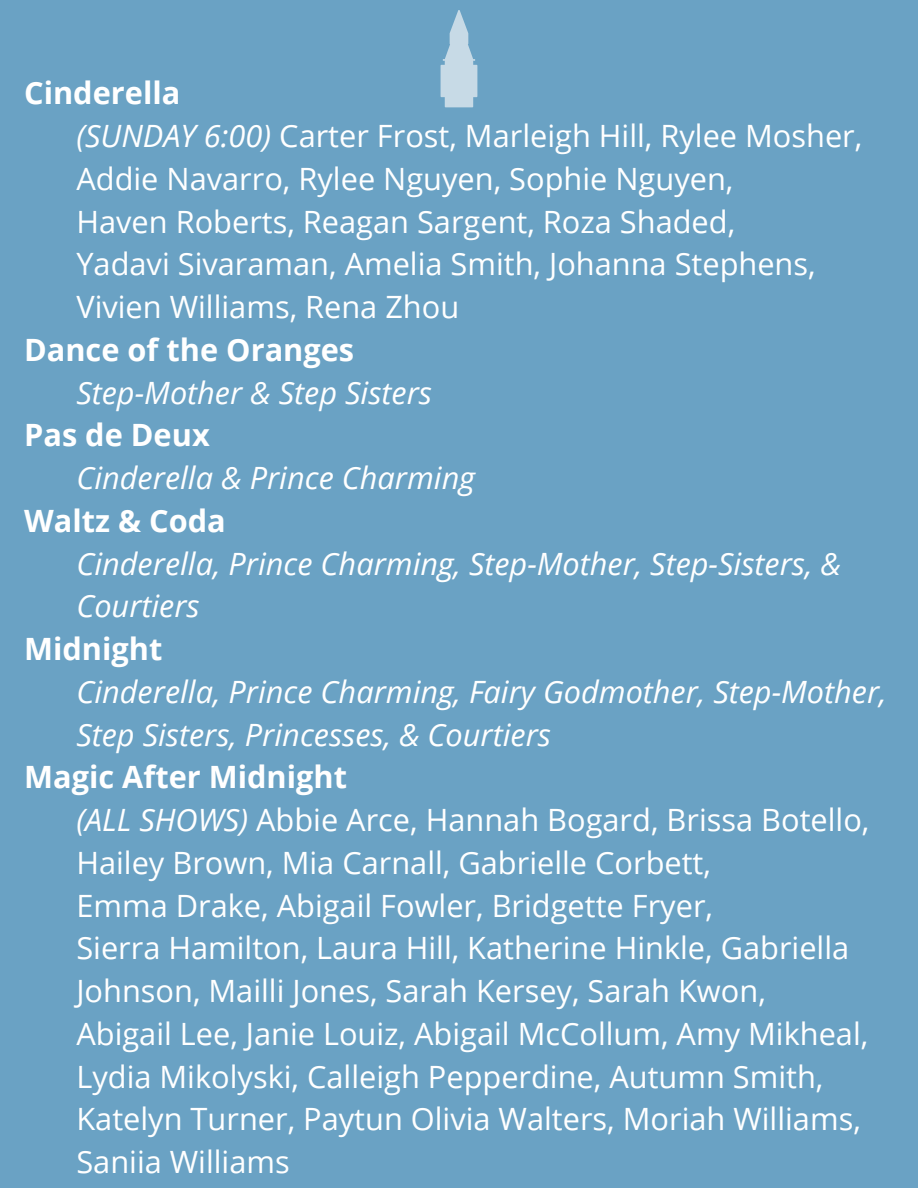
<style>
.page{position:relative;width:918px;height:1188px;background:#6aa2c4}
.page>*{position:absolute;margin:0;border:0;box-sizing:border-box;transform-origin:0 0}
.t1{font:30.75px "Open Sans";color:#fff}
.t2{font:italic 30.75px "Open Sans";color:#fff}
.t3{font:700 30.75px "Open Sans";color:#fff}
.s1{font-style:italic}
</style>
<div class="page">
<svg style="left:441px;top:10px;width:36px;height:97px"></svg>
<p class="t3" style="left:24px;top:71px;width:158px">Cinderella</p>
<p class="t1" style="left:76px;top:114px;width:787px"><span class="s1">(SUNDAY 6:00)</span> Carter Frost, Marleigh Hill, Rylee Mosher,</p>
<p class="t1" style="left:76px;top:157px;width:659px">Addie Navarro, Rylee Nguyen, Sophie Nguyen,</p>
<p class="t1" style="left:76px;top:200px;width:660px">Haven Roberts, Reagan Sargent, Roza Shaded,</p>
<p class="t1" style="left:76px;top:242px;width:741px">Yadavi Sivaraman, Amelia Smith, Johanna Stephens,</p>
<p class="t1" style="left:76px;top:285px;width:384px">Vivien Williams, Rena Zhou</p>
<p class="t3" style="left:24px;top:328px;width:332px">Dance of the Oranges</p>
<p class="t2" style="left:76px;top:371px;width:357px">Step-Mother &amp; Step Sisters</p>
<p class="t3" style="left:24px;top:413px;width:187px">Pas de Deux</p>
<p class="t2" style="left:76px;top:456px;width:400px">Cinderella &amp; Prince Charming</p>
<p class="t3" style="left:24px;top:499px;width:203px">Waltz &amp; Coda</p>
<p class="t2" style="left:76px;top:542px;width:766px">Cinderella, Prince Charming, Step-Mother, Step-Sisters, &amp;</p>
<p class="t2" style="left:76px;top:584px;width:125px">Courtiers</p>
<p class="t3" style="left:24px;top:627px;width:140px">Midnight</p>
<p class="t2" style="left:76px;top:670px;width:812px">Cinderella, Prince Charming, Fairy Godmother, Step-Mother,</p>
<p class="t2" style="left:76px;top:713px;width:476px">Step Sisters, Princesses, &amp; Courtiers</p>
<p class="t3" style="left:24px;top:755px;width:325px">Magic After Midnight</p>
<p class="t1" style="left:76px;top:798px;width:795px"><span class="s1">(ALL SHOWS)</span> Abbie Arce, Hannah Bogard, Brissa Botello,</p>
<p class="t1" style="left:76px;top:841px;width:636px">Hailey Brown, Mia Carnall, Gabrielle Corbett,</p>
<p class="t1" style="left:76px;top:884px;width:638px">Emma Drake, Abigail Fowler, Bridgette Fryer,</p>
<p class="t1" style="left:76px;top:926px;width:774px">Sierra Hamilton, Laura Hill, Katherine Hinkle, Gabriella</p>
<p class="t1" style="left:76px;top:969px;width:691px">Johnson, Mailli Jones, Sarah Kersey, Sarah Kwon,</p>
<p class="t1" style="left:76px;top:1012px;width:793px">Abigail Lee, Janie Louiz, Abigail McCollum, Amy Mikheal,</p>
<p class="t1" style="left:76px;top:1055px;width:749px">Lydia Mikolyski, Calleigh Pepperdine, Autumn Smith,</p>
<p class="t1" style="left:76px;top:1097px;width:786px">Katelyn Turner, Paytun Olivia Walters, Moriah Williams,</p>
<p class="t1" style="left:76px;top:1140px;width:215px">Saniia Williams</p>
</div>
